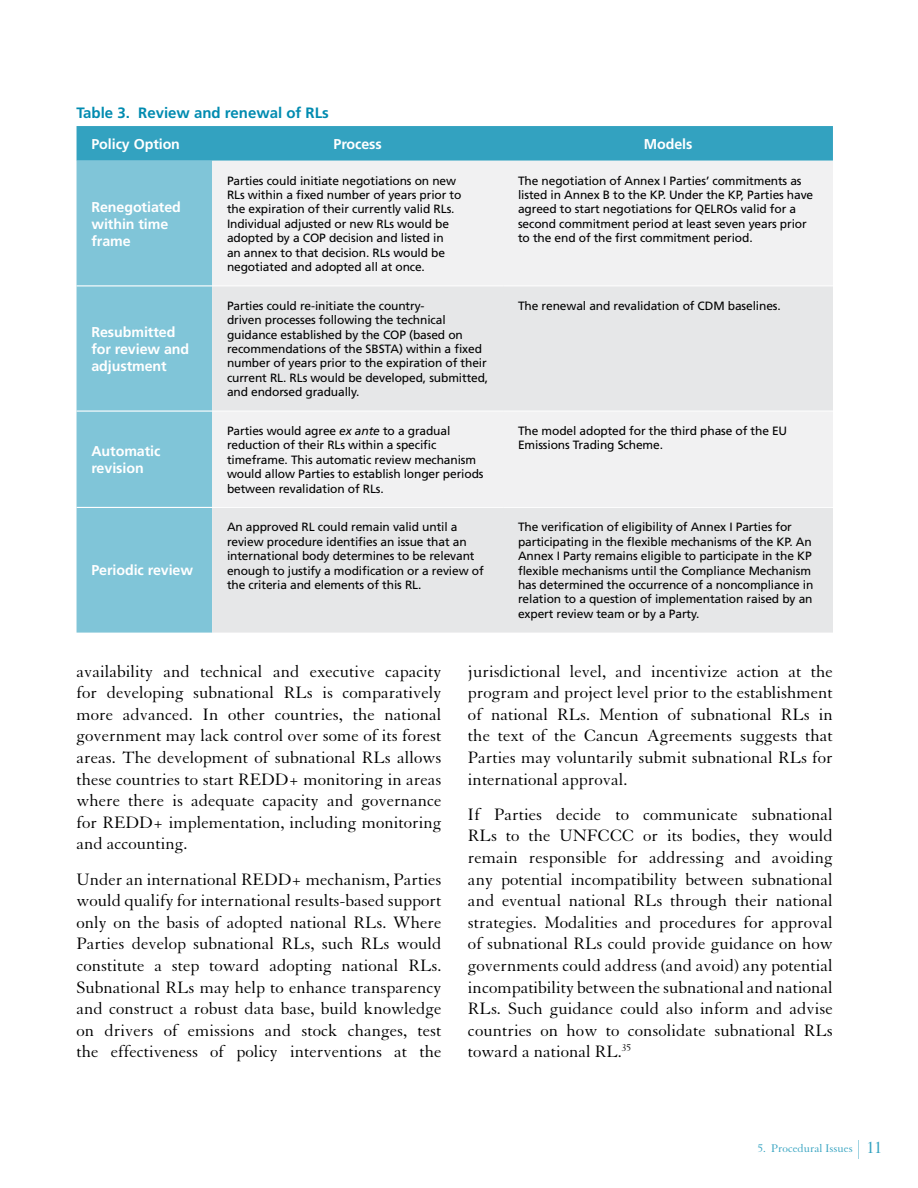
<style>
.page{position:relative;width:918px;height:1188px;background:#fff}
.page>*{position:absolute;margin:0;border:0;box-sizing:border-box;transform-origin:0 0}
.t1{font:18px/21.6px "Granjon LT Std";color:#000;text-align:justify}
.t2{font:700 15px "Frutiger";color:#008bb0}
.t3{font:700 14.25px/17.1px "Frutiger";letter-spacing:-.005em;color:#fff}
.t4{font:12px/14.4px "Frutiger";letter-spacing:-.01em;color:#000}
.t5{font:12px "Granjon LT Std";color:#33a2c0}
.s1{font-style:italic}
.s2{font-family:"Times";font-size:16.5px}
</style>
<div class="page">
<svg style="left:858px;top:1140px;width:1px;height:19px"></svg>
<div style="left:77px;top:126px;width:756px;height:35px;background:#33a2c0"></div>
<div style="left:77px;top:161px;width:135px;height:472px;background:#80c5d8"></div>
<div style="left:212px;top:161px;width:621px;height:124px;background:#f1f1f2"></div>
<svg style="left:212px;top:287px;width:621px;height:346px;fill:#e6e7e8"></svg>
<hr style="left:212px;top:411px;width:291px;height:1px;background:#fff">
<hr style="left:503px;top:411px;width:330px;height:1px;background:#fff">
<hr style="left:77px;top:285px;width:135px;height:1px;background:#fff">
<hr style="left:77px;top:411px;width:135px;height:1px;background:#fff">
<hr style="left:77px;top:507px;width:135px;height:1px;background:#fff">
<hr style="left:212px;top:507px;width:291px;height:1px;background:#fff">
<hr style="left:503px;top:507px;width:330px;height:1px;background:#fff">
<p class="t2" style="left:77px;top:104px;width:254px">Table 3. Review and renewal of RLs</p>
<p class="t3" style="left:91px;top:135px;width:90px">Policy Option</p>
<p class="t3" style="left:333px;top:135px;width:50px">Process</p>
<p class="t3" style="left:644px;top:135px;width:50px">Models</p>
<p class="t3" style="left:91px;top:198px;width:91px">Renegotiated within time frame</p>
<p class="t3" style="left:91px;top:323px;width:99px">Resubmitted for review and adjustment</p>
<p class="t3" style="left:91px;top:443px;width:71px">Automatic revision</p>
<p class="t3" style="left:91px;top:562px;width:103px">Periodic review</p>
<p class="t4" style="left:227px;top:173px;width:236px">Parties could initiate negotiations on new RLs within a fixed number of years prior to the expiration of their currently valid RLs.<br>Individual adjusted or new RLs would be adopted by a COP decision and listed in<br>an annex to that decision. RLs would be negotiated and adopted all at once.</p>
<p class="t4" style="left:518px;top:173px;width:297px">The negotiation of Annex I Parties’ commitments as listed in Annex B to the KP. Under the KP, Parties have agreed to start negotiations for QELROs valid for a second commitment period at least seven years prior to the end of the first commitment period.</p>
<p class="t4" style="left:227px;top:298px;width:263px">Parties could re-initiate the country-<br>driven processes following the technical guidance established by the COP (based on recommendations of the SBSTA) within a fixed number of years prior to the expiration of their current RL. RLs would be developed, submitted, and endorsed gradually.</p>
<p class="t4" style="left:518px;top:298px;width:264px">The renewal and revalidation of CDM baselines.</p>
<p class="t4" style="left:227px;top:424px;width:258px">Parties would agree <span class="s1">ex ante</span> to a gradual reduction of their RLs within a specific timeframe. This automatic review mechanism would allow Parties to establish longer periods between revalidation of RLs.</p>
<p class="t4" style="left:518px;top:424px;width:271px">The model adopted for the third phase of the EU<br>Emissions Trading Scheme.</p>
<p class="t4" style="left:227px;top:520px;width:258px">An approved RL could remain valid until a review procedure identifies an issue that an international body determines to be relevant enough to justify a modification or a review of the criteria and elements of this RL.</p>
<p class="t4" style="left:518px;top:520px;width:297px">The verification of eligibility of Annex I Parties for participating in the flexible mechanisms of the KP. An Annex I Party remains eligible to participate in the KP flexible mechanisms until the Compliance Mechanism has determined the occurrence of a noncompliance in relation to a question of implementation raised by an expert review team or by a Party.</p>
<p class="t1" style="left:77px;top:661px;width:366px">availability and technical and executive capacity for developing subnational RLs is comparatively more advanced. In other countries, the national government may lack control over some of its forest areas. The development of subnational RLs allows these countries to start REDD+ monitoring in areas where there is adequate capacity and governance for REDD+ implementation, including monitoring and accounting.</p>
<p class="t1" style="left:77px;top:869px;width:366px">Under an international REDD+ mechanism, Parties would qualify for international results-based support only on the basis of adopted national RLs. Where Parties develop subnational RLs, such RLs would constitute a step toward adopting national RLs.<br>Subnational RLs may help to enhance transparency and construct a robust data base, build knowledge on drivers of emissions and stock changes, test the effectiveness of policy interventions at the</p>
<p class="t1" style="left:468px;top:661px;width:366px">jurisdictional level, and incentivize action at the program and project level prior to the establishment of national RLs. Mention of subnational RLs in the text of the Cancun Agreements suggests that Parties may voluntarily submit subnational RLs for international approval.</p>
<p class="t1" style="left:468px;top:804px;width:366px">If Parties decide to communicate subnational RLs to the UNFCCC or its bodies, they would remain responsible for addressing and avoiding any potential incompatibility between subnational and eventual national RLs through their national strategies. Modalities and procedures for approval of subnational RLs could provide guidance on how governments could address (and avoid) any potential incompatibility between the subnational and national RLs. Such guidance could also inform and advise countries on how to consolidate subnational RLs toward a national RL.<sup>35</sup></p>
<p class="t5" style="left:758px;top:1142px;width:126px">5. Procedural Issues <span class="s2">11</span></p>
</div>
